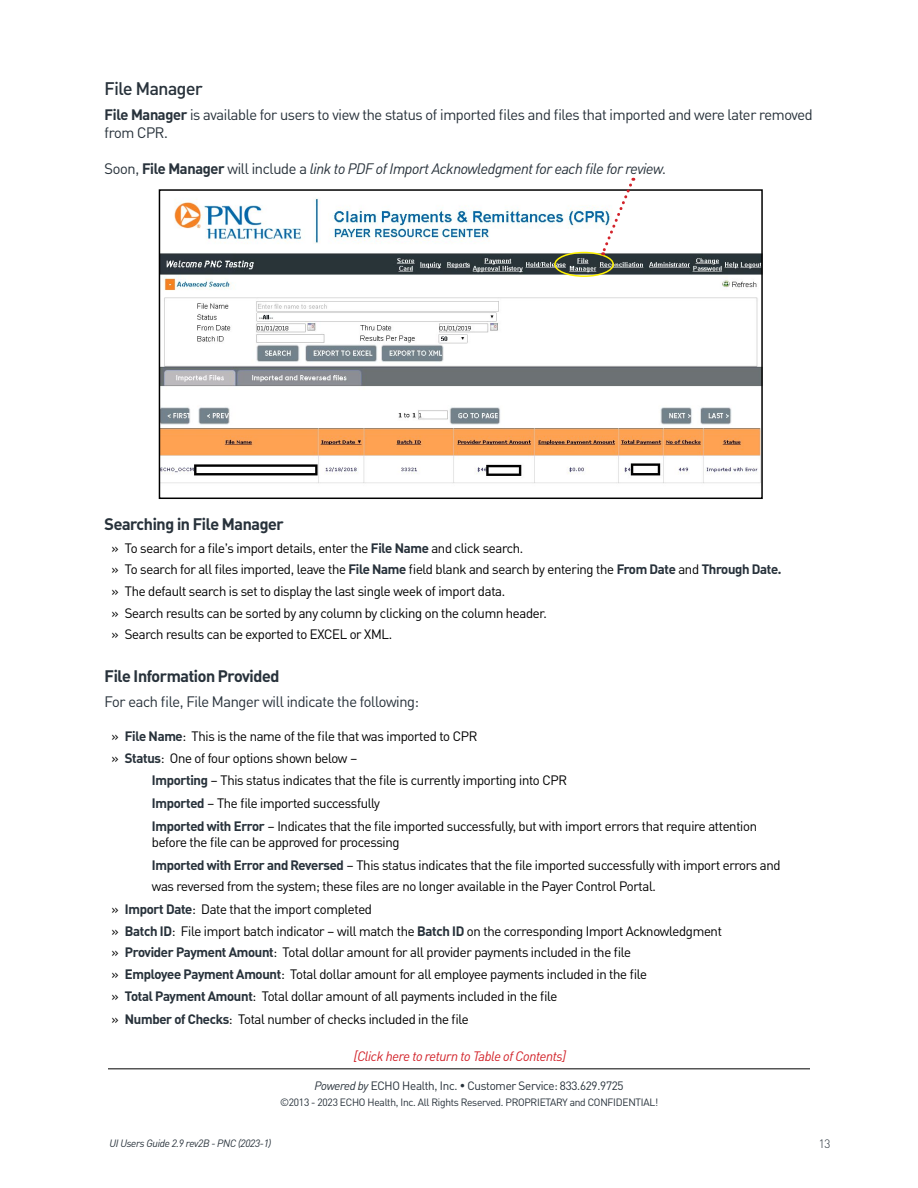
<style>
.page{position:relative;width:918px;height:1188px;background:#fff}
.page>*{position:absolute;margin:0;border:0;box-sizing:border-box;transform-origin:0 0}
.Heading_1{font:500 18px "PNC Brand";letter-spacing:-.02em;color:#28323b}
.Subheading_1{font:700 16.5px "PNC Brand";letter-spacing:-.02em;color:#28323b}
.t1{font:15px/18px "PNC Brand";letter-spacing:-.02em;color:#28323b}
.t2{font:italic 15px "PNC Brand";letter-spacing:-.02em;color:#28323b}
.Bullet_-_Blank_Inden{font:13.5px/16.2px "PNC Brand";letter-spacing:-.02em;color:#000}
.t3{font:italic 13.5px "PNC Brand";letter-spacing:-.02em;color:#d2232a}
.t4{font:12px "PNC Brand";letter-spacing:-.02em;color:#28323b}
.t5{font:300 12px "PNC Brand";color:#28323b}
.t6{font:10.5px "PNC Brand";letter-spacing:-.02em;color:#28323b}
.t7{font:italic 10.5px "PNC Brand";letter-spacing:-.02em;color:#28323b}
.s1{font-weight:700}
.s2{font-style:normal}
.s3{font-weight:700;font-style:normal}
.s4{font-weight:700;color:#28323b}
.s5{font-style:italic}
</style>
<div class="page">
<hr style="left:108px;top:1068px;width:702px;height:1px;background:#000">
<img style="left:162px;top:198px;width:598px;height:286px">
<div style="left:159px;top:189px;width:604px;height:310px;border:2px solid #000"></div>
<div style="left:554px;top:252px;width:60px;height:25px;border:2px solid #fff200;border-radius:50%"></div>
<svg style="left:600px;top:178px;width:34px;height:77px"></svg>
<p class="Heading_1" style="left:105px;top:77px;width:99px">File Manager</p>
<p class="t1" style="left:105px;top:105px;width:710px"><span class="s1">File Manager</span> is available for users to view the status of imported files and files that imported and were later removed from CPR.</p>
<p class="t2" style="left:105px;top:159px;width:563px"><span class="s2">Soon,</span> <span class="s3">File Manager</span> <span class="s2">will include a</span> link to PDF of Import Acknowledgment for each file for review.</p>
<p class="Subheading_1" style="left:105px;top:513px;width:181px">Searching in File Manager</p>
<p class="Bullet_-_Blank_Inden" style="left:111px;top:540px;width:413px">» To search for a file’s import details, enter the <span class="s4">File Name</span> and click search.</p>
<p class="Bullet_-_Blank_Inden" style="left:111px;top:561px;width:672px">» To search for all files imported, leave the <span class="s4">File Name</span> field blank and search by entering the <span class="s4">From Date</span> and <span class="s4">Through Date.</span></p>
<p class="Bullet_-_Blank_Inden" style="left:111px;top:583px;width:395px">» The default search is set to display the last single week of import data.</p>
<p class="Bullet_-_Blank_Inden" style="left:111px;top:604px;width:437px">» Search results can be sorted by any column by clicking on the column header.</p>
<p class="Bullet_-_Blank_Inden" style="left:111px;top:626px;width:282px">» Search results can be exported to EXCEL or XML.</p>
<p class="Subheading_1" style="left:105px;top:666px;width:176px">File Information Provided</p>
<p class="t1" style="left:105px;top:692px;width:316px">For each file, File Manger will indicate the following:</p>
<p class="Bullet_-_Blank_Inden" style="left:111px;top:728px;width:367px">» <span class="s4">File Name</span>: This is the name of the file that was imported to CPR</p>
<p class="Bullet_-_Blank_Inden" style="left:111px;top:750px;width:248px">» <span class="s4">Status</span>: One of four options shown below –</p>
<p class="Bullet_-_Blank_Inden" style="left:152px;top:771px;width:417px"><span class="s4">Importing</span> – This status indicates that the file is currently importing into CPR</p>
<p class="Bullet_-_Blank_Inden" style="left:152px;top:794px;width:230px"><span class="s4">Imported</span> – The file imported successfully</p>
<p class="Bullet_-_Blank_Inden" style="left:152px;top:817px;width:607px"><span class="s4">Imported with Error</span> – Indicates that the file imported successfully, but with import errors that require attention before the file can be approved for processing</p>
<p class="Bullet_-_Blank_Inden" style="left:152px;top:854px;width:630px;line-height:21.6px"><span class="s4">Imported with Error and Reversed</span> – This status indicates that the file imported successfully with import errors and was reversed from the system; these files are no longer available in the Payer Control Portal.</p>
<p class="Bullet_-_Blank_Inden" style="left:111px;top:901px;width:262px">» <span class="s4">Import Date</span>: Date that the import completed</p>
<p class="Bullet_-_Blank_Inden" style="left:111px;top:923px;width:612px">» <span class="s4">Batch ID</span>: File import batch indicator – will match the <span class="s4">Batch ID</span> on the corresponding Import Acknowledgment</p>
<p class="Bullet_-_Blank_Inden" style="left:111px;top:944px;width:521px">» <span class="s4">Provider Payment Amount</span>: Total dollar amount for all provider payments included in the file</p>
<p class="Bullet_-_Blank_Inden" style="left:111px;top:966px;width:537px">» <span class="s4">Employee Payment Amount</span>: Total dollar amount for all employee payments included in the file</p>
<p class="Bullet_-_Blank_Inden" style="left:111px;top:987px;width:448px">» <span class="s4">Total Payment Amount</span>: Total dollar amount of all payments included in the file</p>
<p class="Bullet_-_Blank_Inden" style="left:111px;top:1011px;width:359px">» <span class="s4">Number of Checks</span>: Total number of checks included in the file</p>
<p class="t3" style="left:354px;top:1048px;width:214px">[Click here to return to Table of Contents]</p>
<p class="t4" style="left:315px;top:1078px;width:310px"><span class="s5">Powered by</span> ECHO Health, Inc. • Customer Service: 833.629.9725</p>
<p class="t6" style="left:280px;top:1096px;width:380px">©2013 - 2023 ECHO Health, Inc. All Rights Reserved. PROPRIETARY and CONFIDENTIAL!</p>
<p class="t7" style="left:110px;top:1136px;width:163px">UI Users Guide 2.9 rev2B - PNC (2023-1)</p>
<p class="t5" style="left:819px;top:1136px;width:13px">13</p>
</div>
